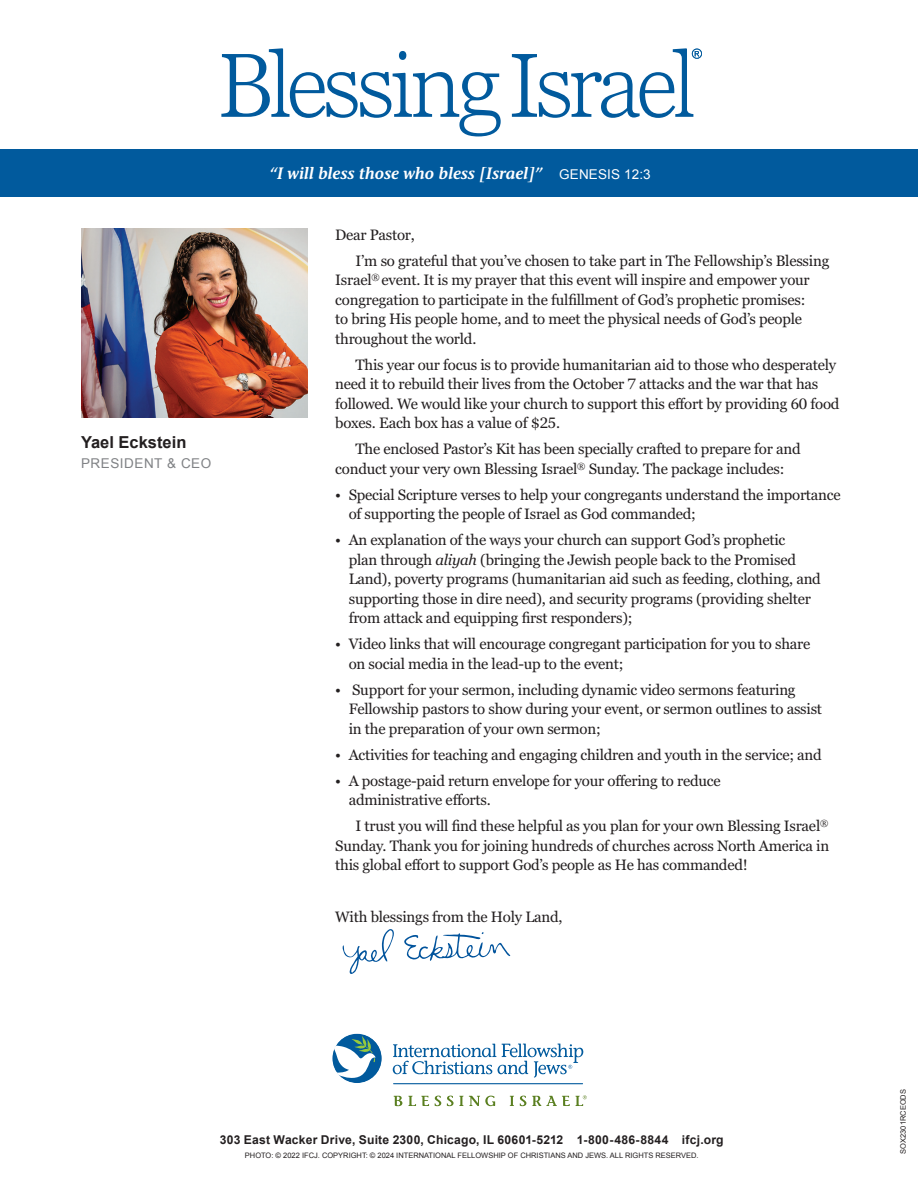
<style>
.page{position:relative;width:918px;height:1188px;background:#fff}
.page>*{position:absolute;margin:0;border:0;box-sizing:border-box;transform-origin:0 0}
.t1{font:16.5px "Stone Informal ITC Pro Sem Bold Ital";color:#fff}
.t2{font:700 16.5px "Arial";color:#231f20}
.body{font:15px/19.5px "Georgia Pro";letter-spacing:-.015em;color:#231f20}
.body_1{font:15px "Georgia Pro";letter-spacing:-.015em;color:#231f20}
.t3{font:13.5px "Arial";letter-spacing:.04em;color:#808285}
.t4{font:700 12.15px "Arial";letter-spacing:.02em;color:#231f20}
.t5{font:7.5px "Arial";color:#231f20}
.s1{font-family:"Arial";font-size:13.5px}
.s2{font-style:italic}
</style>
<div class="page">
<div style="left:0;top:149px;width:918px;height:48px;background:#015a9d"></div>
<img style="left:81px;top:229px;width:227px;height:189px">
<svg style="left:221px;top:48px;width:481px;height:88px"></svg>
<svg style="left:332px;top:1033px;width:50px;height:50px"></svg>
<svg style="left:393px;top:1044px;width:190px;height:34px"></svg>
<hr style="left:393px;top:1083px;width:190px;height:1px;background:#015a9d">
<svg style="left:394px;top:1096px;width:8px;height:10px"></svg>
<svg style="left:408px;top:1096px;width:21px;height:10px"></svg>
<svg style="left:435px;top:1096px;width:6px;height:10px"></svg>
<svg style="left:447px;top:1096px;width:48px;height:10px"></svg>
<svg style="left:510px;top:1096px;width:4px;height:10px"></svg>
<svg style="left:520px;top:1096px;width:6px;height:10px"></svg>
<svg style="left:532px;top:1095px;width:55px;height:11px"></svg>
<svg style="left:342px;top:929px;width:168px;height:45px"></svg>
<p class="t2" style="left:81px;top:432px;width:107px">Yael Eckstein</p>
<p class="t3" style="left:81px;top:454px;width:132px">PRESIDENT &amp; CEO</p>
<p class="t1" style="left:269px;top:163px;width:383px">“I will bless those who bless [Israel]” <span class="s1">GENESIS 12:3</span></p>
<p class="body_1" style="left:335px;top:226px;width:81px">Dear Pastor,</p>
<p class="body" style="left:335px;top:251px;width:496px;text-indent:20px">I’m so grateful that you’ve chosen to take part in The Fellowship’s Blessing Israel<sup>®</sup> event. It is my prayer that this event will inspire and empower your congregation to participate in the fulfillment of God’s prophetic promises:<br>to bring His people home, and to meet the physical needs of God’s people throughout the world.</p>
<p class="body" style="left:335px;top:355px;width:506px;text-indent:20px">This year our focus is to provide humanitarian aid to those who desperately need it to rebuild their lives from the October 7 attacks and the war that has followed. We would like your church to support this effort by providing 60 food boxes. Each box has a value of $25.</p>
<p class="body" style="left:335px;top:440px;width:467px;text-indent:20px">The enclosed Pastor’s Kit has been specially crafted to prepare for and conduct your very own Blessing Israel<sup>®</sup> Sunday. The package includes:</p>
<p class="body" style="left:349px;top:485px;width:493px;text-indent:-14px">• Special Scripture verses to help your congregants understand the importance of supporting the people of Israel as God commanded;</p>
<p class="body" style="left:349px;top:531px;width:474px;text-indent:-14px">• An explanation of the ways your church can support God’s prophetic<br>plan through <span class="s2">aliyah</span> (bringing the Jewish people back to the Promised Land), poverty programs (humanitarian aid such as feeding, clothing, and supporting those in dire need), and security programs (providing shelter from attack and equipping first responders);</p>
<p class="body" style="left:349px;top:635px;width:463px;text-indent:-14px">• Video links that will encourage congregant participation for you to share on social media in the lead-up to the event;</p>
<p class="body" style="left:349px;top:680px;width:475px;text-indent:-14px">• Support for your sermon, including dynamic video sermons featuring<br>Fellowship pastors to show during your event, or sermon outlines to assist in the preparation of your own sermon;</p>
<p class="body" style="left:335px;top:745px;width:488px">• Activities for teaching and engaging children and youth in the service; and</p>
<p class="body" style="left:349px;top:771px;width:374px;text-indent:-14px">• A postage-paid return envelope for your offering to reduce administrative efforts.</p>
<p class="body" style="left:335px;top:817px;width:496px;text-align:justify;text-indent:20px">I trust you will find these helpful as you plan for your own Blessing Israel<sup>® </sup>Sunday. Thank you for joining hundreds of churches across North America in this global effort to support God’s people as He has commanded!</p>
<p class="body_1" style="left:335px;top:908px;width:229px">With blessings from the Holy Land,</p>
<p class="t4" style="left:220px;top:1132px;width:505px">303 East Wacker Drive, Suite 2300, Chicago, IL 60601-5212 1-800-486-8844 ifcj.org</p>
<p class="t5" style="left:245px;top:1151px;width:455px">PHOTO: © 2022 IFCJ. COPYRIGHT: © 2024 INTERNATIONAL FELLOWSHIP OF CHRISTIANS AND JEWS. ALL RIGHTS RESERVED.</p>
<p class="t5" style="left:898px;top:1154px;width:66px;rotate:-90deg">SOX2301RCEODS</p>
</div>
